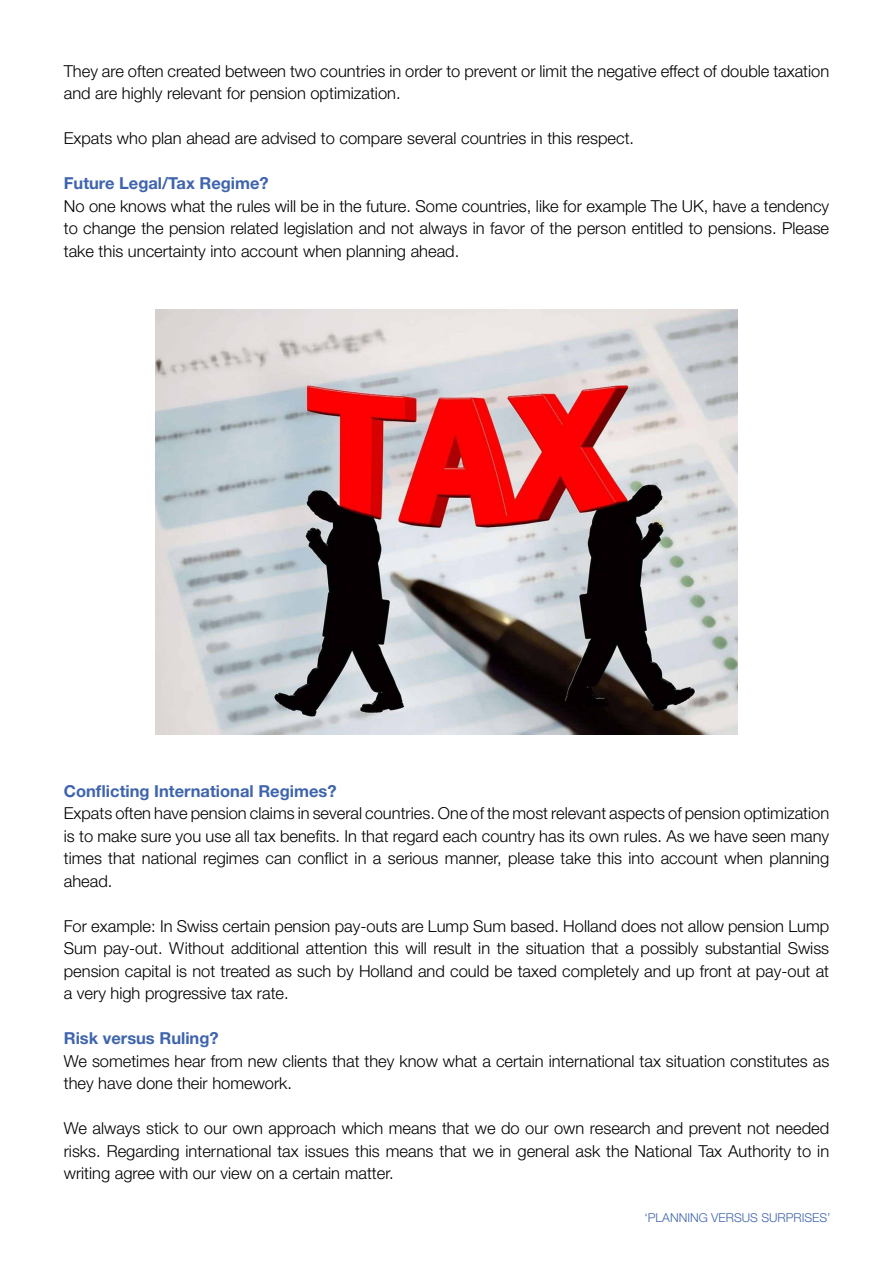
<style>
.page{position:relative;width:893px;height:1263px;background:#fff}
.page>*{position:absolute;margin:0;border:0;box-sizing:border-box;transform-origin:0 0}
.t1{font:300 16.5px/22.5px "Helvetica Neue LT";color:#000;text-align:justify}
.t2{font:700 16.5px "Helvetica Neue LT";color:#3e64ad}
.t3{font:300 12.3px "Helvetica Neue LT";color:#3e64ad}
</style>
<div class="page">
<img style="left:155px;top:309px;width:583px;height:426px">
<p class="t1" style="left:64px;top:59px;width:767px">They are often created between two countries in order to prevent or limit the negative effect of double taxation and are highly relevant for pension optimization.</p>
<p class="t1" style="left:64px;top:127px;width:572px">Expats who plan ahead are advised to compare several countries in this respect.</p>
<p class="t2" style="left:64px;top:173px;width:207px">Future Legal/Tax Regime?</p>
<p class="t1" style="left:64px;top:194px;width:767px">No one knows what the rules will be in the future. Some countries, like for example The UK, have a tendency to change the pension related legislation and not always in favor of the person entitled to pensions. Please take this uncertainty into account when planning ahead.</p>
<p class="t2" style="left:64px;top:781px;width:274px">Conflicting International Regimes?</p>
<p class="t1" style="left:64px;top:802px;width:767px">Expats often have pension claims in several countries. One of the most relevant aspects of pension optimization is to make sure you use all tax benefits. In that regard each country has its own rules. As we have seen many times that national regimes can conflict in a serious manner, please take this into account when planning ahead.</p>
<p class="t1" style="left:64px;top:914px;width:767px">For example: In Swiss certain pension pay-outs are Lump Sum based. Holland does not allow pension Lump Sum pay-out. Without additional attention this will result in the situation that a possibly substantial Swiss pension capital is not treated as such by Holland and could be taxed completely and up front at pay-out at a very high progressive tax rate.</p>
<p class="t2" style="left:64px;top:1028px;width:156px">Risk versus Ruling?</p>
<p class="t1" style="left:64px;top:1049px;width:767px">We sometimes hear from new clients that they know what a certain international tax situation constitutes as they have done their homework.</p>
<p class="t1" style="left:64px;top:1117px;width:767px">We always stick to our own approach which means that we do our own research and prevent not needed risks. Regarding international tax issues this means that we in general ask the National Tax Authority to in writing agree with our view on a certain matter.</p>
<p class="t3" style="left:644px;top:1210px;width:188px">‘PLANNING VERSUS SURPRISES’</p>
</div>
